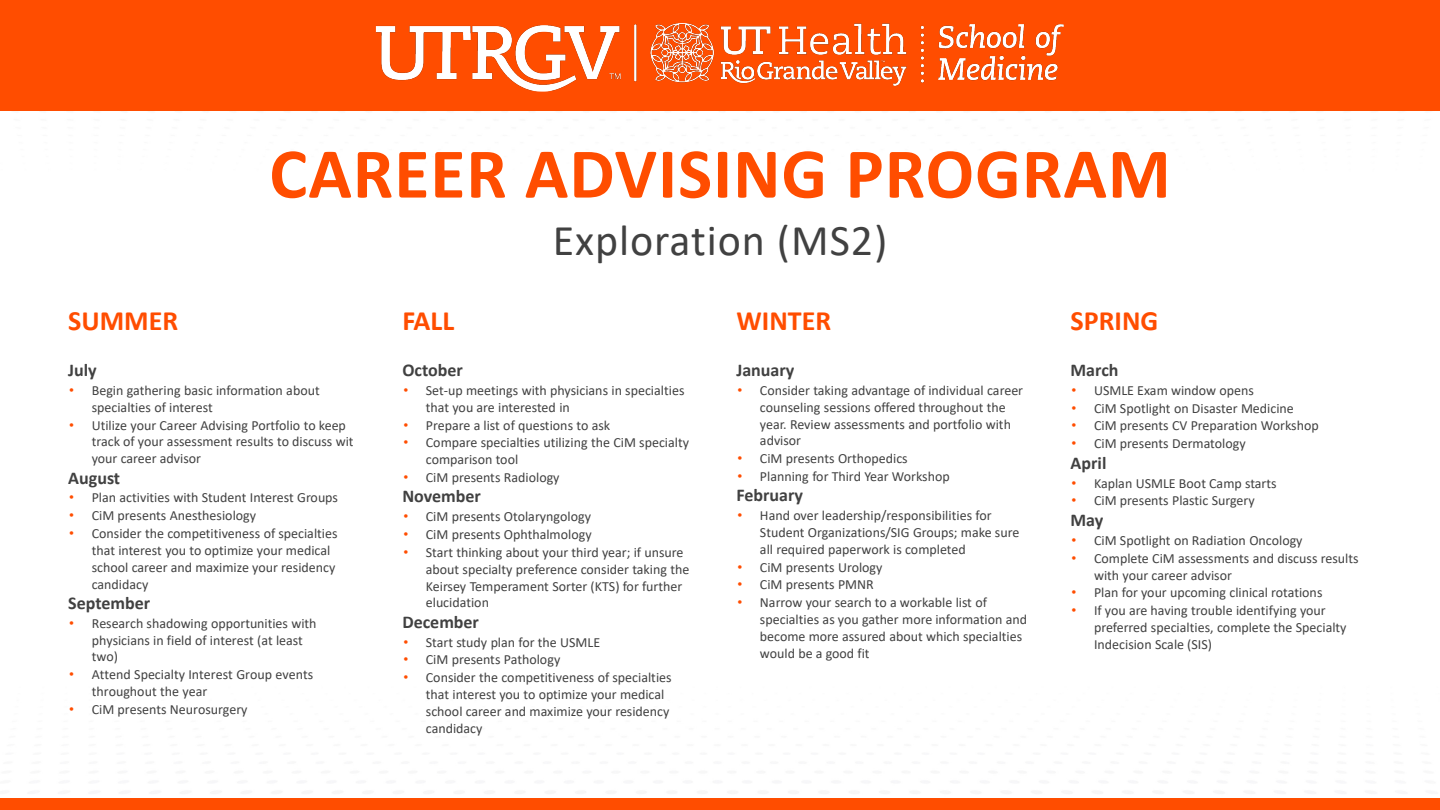
<style>
.page{position:relative;width:1440px;height:810px;background:#fff}
.page>*{position:absolute;margin:0;border:0;box-sizing:border-box;transform-origin:0 0}
.t1{font:700 72px "Calibri";letter-spacing:.01em;color:#ff4d00}
.t2{font:44px "Calibri";letter-spacing:.02em;color:#414141}
.t3{font:700 28px "Calibri";color:#ff4d00}
.t4{font:700 18px "Calibri";color:#414141}
.t5{font:14px/16.8px "Calibri";color:#414141}
.s1{font-family:"Arial";color:#ff4d00}
</style>
<div class="page">
<div style="left:0;top:798px;width:1440px;height:12px;background:#ff4d00"></div>
<div style="left:0;top:0;width:1440px;height:111px;background:#ff4d00"></div>
<img style="left:375px;top:23px;width:689px;height:69px">
<p class="t1" style="left:269px;top:123px;width:903px">CAREER ADVISING PROGRAM</p>
<p class="t3" style="left:68px;top:301px;width:111px">SUMMER</p>
<p class="t4" style="left:68px;top:357px;width:30px">July</p>
<p class="t5" style="left:92px;top:382px;width:229px;text-indent:-22px"><span class="s1">•</span> Begin gathering basic information about specialties of interest</p>
<p class="t5" style="left:92px;top:416px;width:263px;text-indent:-22px"><span class="s1">•</span> Utilize your Career Advising Portfolio to keep track of your assessment results to discuss wit your career advisor</p>
<p class="t4" style="left:68px;top:465px;width:53px">August</p>
<p class="t5" style="left:69px;top:489px;width:270px"><span class="s1">•</span> Plan activities with Student Interest Groups</p>
<p class="t5" style="left:69px;top:507px;width:188px"><span class="s1">•</span> CiM presents Anesthesiology</p>
<p class="t5" style="left:92px;top:525px;width:247px;text-indent:-22px"><span class="s1">•</span> Consider the competitiveness of specialties that interest you to optimize your medical school career and maximize your residency candidacy</p>
<p class="t4" style="left:68px;top:590px;width:83px">September</p>
<p class="t5" style="left:92px;top:614px;width:226px;text-indent:-23px"><span class="s1">•</span> Research shadowing opportunities with physicians in field of interest (at least two)</p>
<p class="t5" style="left:92px;top:666px;width:223px;text-indent:-22px"><span class="s1">•</span> Attend Specialty Interest Group events throughout the year</p>
<p class="t5" style="left:69px;top:701px;width:180px"><span class="s1">•</span> CiM presents Neurosurgery</p>
<p class="t2" style="left:553px;top:210px;width:336px">Exploration (MS2)</p>
<p class="t3" style="left:402px;top:301px;width:53px">FALL</p>
<p class="t4" style="left:402px;top:357px;width:62px">October</p>
<p class="t5" style="left:426px;top:382px;width:260px;text-indent:-23px"><span class="s1">•</span> Set-up meetings with physicians in specialties that you are interested in</p>
<p class="t5" style="left:403px;top:416px;width:208px"><span class="s1">•</span> Prepare a list of questions to ask</p>
<p class="t5" style="left:426px;top:434px;width:265px;text-indent:-22px"><span class="s1">•</span> Compare specialties utilizing the CiM specialty comparison tool</p>
<p class="t5" style="left:403px;top:468px;width:158px"><span class="s1">•</span> CiM presents Radiology</p>
<p class="t4" style="left:402px;top:484px;width:80px">November</p>
<p class="t5" style="left:403px;top:508px;width:189px"><span class="s1">•</span> CiM presents Otolaryngology</p>
<p class="t5" style="left:403px;top:526px;width:190px"><span class="s1">•</span> CiM presents Ophthalmology</p>
<p class="t5" style="left:426px;top:544px;width:265px;text-indent:-22px"><span class="s1">•</span> Start thinking about your third year; if unsure about specialty preference consider taking the Keirsey Temperament Sorter (KTS) for further elucidation</p>
<p class="t4" style="left:402px;top:609px;width:78px">December</p>
<p class="t5" style="left:403px;top:633px;width:198px"><span class="s1">•</span> Start study plan for the USMLE</p>
<p class="t5" style="left:403px;top:651px;width:158px"><span class="s1">•</span> CiM presents Pathology</p>
<p class="t5" style="left:426px;top:669px;width:247px;text-indent:-22px"><span class="s1">•</span> Consider the competitiveness of specialties that interest you to optimize your medical school career and maximize your residency candidacy</p>
<p class="t3" style="left:736px;top:301px;width:96px">WINTER</p>
<p class="t4" style="left:736px;top:357px;width:60px">January</p>
<p class="t5" style="left:760px;top:382px;width:265px;text-indent:-22px"><span class="s1">•</span> Consider taking advantage of individual career counseling sessions offered throughout the year. Review assessments and portfolio with advisor</p>
<p class="t5" style="left:737px;top:450px;width:172px"><span class="s1">•</span> CiM presents Orthopedics</p>
<p class="t5" style="left:737px;top:467px;width:214px"><span class="s1">•</span> Planning for Third Year Workshop</p>
<p class="t4" style="left:736px;top:483px;width:68px">February</p>
<p class="t5" style="left:760px;top:507px;width:261px;text-indent:-22px"><span class="s1">•</span> Hand over leadership/responsibilities for<br>Student Organizations/SIG Groups; make sure all required paperwork is completed</p>
<p class="t5" style="left:737px;top:558px;width:147px"><span class="s1">•</span> CiM presents Urology</p>
<p class="t5" style="left:737px;top:576px;width:138px"><span class="s1">•</span> CiM presents PMNR</p>
<p class="t5" style="left:760px;top:594px;width:269px;text-indent:-22px"><span class="s1">•</span> Narrow your search to a workable list of specialties as you gather more information and become more assured about which specialties would be a good fit</p>
<p class="t3" style="left:1071px;top:301px;width:89px">SPRING</p>
<p class="t4" style="left:1071px;top:357px;width:50px">March</p>
<p class="t5" style="left:1072px;top:382px;width:184px"><span class="s1">•</span> USMLE Exam window opens</p>
<p class="t5" style="left:1072px;top:399px;width:224px"><span class="s1">•</span> CiM Spotlight on Disaster Medicine</p>
<p class="t5" style="left:1072px;top:417px;width:249px"><span class="s1">•</span> CiM presents CV Preparation Workshop</p>
<p class="t5" style="left:1072px;top:435px;width:176px"><span class="s1">•</span> CiM presents Dermatology</p>
<p class="t4" style="left:1071px;top:450px;width:37px">April</p>
<p class="t5" style="left:1072px;top:474px;width:207px"><span class="s1">•</span> Kaplan USMLE Boot Camp starts</p>
<p class="t5" style="left:1072px;top:492px;width:185px"><span class="s1">•</span> CiM presents Plastic Surgery</p>
<p class="t4" style="left:1071px;top:507px;width:34px">May</p>
<p class="t5" style="left:1072px;top:532px;width:233px"><span class="s1">•</span> CiM Spotlight on Radiation Oncology</p>
<p class="t5" style="left:1094px;top:549px;width:266px;text-indent:-22px"><span class="s1">•</span> Complete CiM assessments and discuss results with your career advisor</p>
<p class="t5" style="left:1072px;top:584px;width:252px"><span class="s1">•</span> Plan for your upcoming clinical rotations</p>
<p class="t5" style="left:1094px;top:602px;width:254px;text-indent:-22px"><span class="s1">•</span> If you are having trouble identifying your preferred specialties, complete the Specialty<br>Indecision Scale (SIS)</p>
</div>
